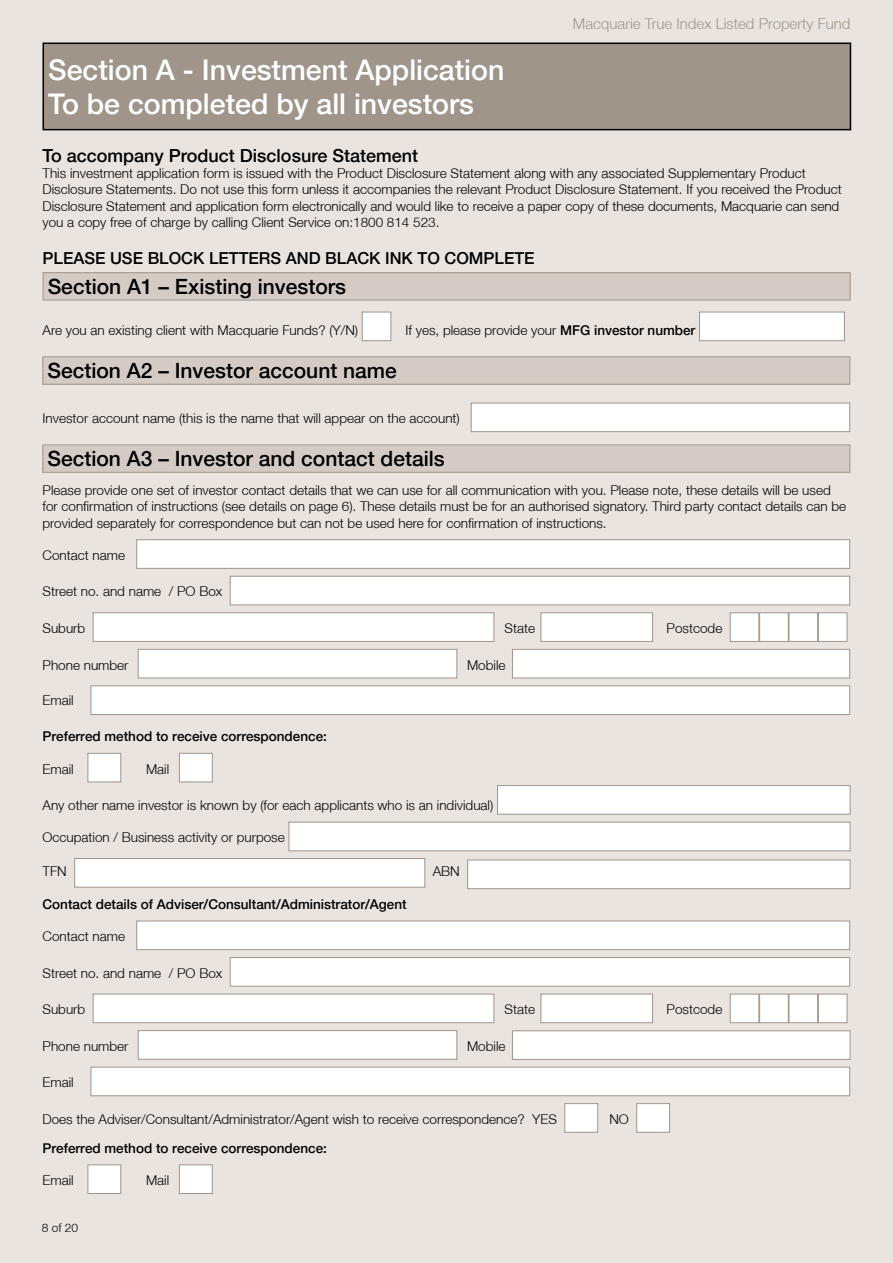
<style>
.page{position:relative;width:893px;height:1263px;background:#eae4e0}
.page>*{position:absolute;margin:0;border:0;box-sizing:border-box;transform-origin:0 0}
.t1{font:500 28.5px/34.2px "Helvetica Neue LT";color:#fff}
.t2{font:500 21px "Helvetica Neue LT";color:#000}
.t3{font:500 18px "Helvetica Neue LT";color:#000}
.t4{font:500 16.5px "Helvetica Neue LT";color:#000}
.t5{font:300 15px "Helvetica Neue LT";color:#a0958b}
.t6{font:300 13.5px/16.2px "Helvetica Neue LT";color:#000}
.t7{font:500 13.5px "Helvetica Neue LT";color:#000}
.t8{font:300 12px "Helvetica Neue LT";color:#000}
.s1{font-weight:500}
</style>
<div class="page">
<div style="left:43px;top:43px;width:807px;height:87px;background:#a0958b"></div>
<div style="left:43px;top:43px;width:808px;height:87px;border:2px solid #000"></div>
<div style="left:43px;top:273px;width:807px;height:27px;background:#d3cbc4"></div>
<div style="left:43px;top:272px;width:807px;height:28px;border:1px solid #a0958b"></div>
<div style="left:362px;top:312px;width:29px;height:29px;background:#fff;border:1px solid #a0958b"></div>
<div style="left:699px;top:312px;width:146px;height:29px;background:#fff;border:1px solid #a0958b"></div>
<div style="left:43px;top:357px;width:807px;height:27px;background:#d3cbc4"></div>
<div style="left:43px;top:356px;width:807px;height:29px;border:1px solid #a0958b"></div>
<div style="left:471px;top:403px;width:379px;height:29px;background:#fff;border:1px solid #a0958b"></div>
<div style="left:43px;top:445px;width:807px;height:27px;background:#d3cbc4"></div>
<div style="left:43px;top:444px;width:807px;height:29px;border:1px solid #a0958b"></div>
<div style="left:136px;top:539px;width:714px;height:30px;background:#fff;border:1px solid #a0958b"></div>
<div style="left:230px;top:576px;width:620px;height:29px;background:#fff;border:1px solid #a0958b"></div>
<div style="left:93px;top:612px;width:401px;height:30px;background:#fff;border:1px solid #a0958b"></div>
<div style="left:541px;top:612px;width:112px;height:30px;background:#fff;border:1px solid #a0958b"></div>
<div style="left:730px;top:612px;width:29px;height:30px;background:#fff;border:1px solid #a0958b"></div>
<div style="left:759px;top:612px;width:30px;height:30px;background:#fff;border:1px solid #a0958b"></div>
<div style="left:789px;top:612px;width:29px;height:30px;background:#fff;border:1px solid #a0958b"></div>
<div style="left:818px;top:612px;width:29px;height:30px;background:#fff;border:1px solid #a0958b"></div>
<div style="left:138px;top:649px;width:319px;height:29px;background:#fff;border:1px solid #a0958b"></div>
<div style="left:512px;top:649px;width:338px;height:29px;background:#fff;border:1px solid #a0958b"></div>
<div style="left:91px;top:685px;width:759px;height:30px;background:#fff;border:1px solid #a0958b"></div>
<div style="left:88px;top:753px;width:33px;height:29px;background:#fff;border:1px solid #a0958b"></div>
<div style="left:179px;top:753px;width:34px;height:29px;background:#fff;border:1px solid #a0958b"></div>
<div style="left:497px;top:785px;width:353px;height:29px;background:#fff;border:1px solid #a0958b"></div>
<div style="left:289px;top:822px;width:561px;height:29px;background:#fff;border:1px solid #a0958b"></div>
<div style="left:74px;top:858px;width:351px;height:29px;background:#fff;border:1px solid #a0958b"></div>
<div style="left:467px;top:860px;width:383px;height:29px;background:#fff;border:1px solid #a0958b"></div>
<div style="left:136px;top:921px;width:714px;height:29px;background:#fff;border:1px solid #a0958b"></div>
<div style="left:230px;top:957px;width:620px;height:29px;background:#fff;border:1px solid #a0958b"></div>
<div style="left:93px;top:994px;width:401px;height:29px;background:#fff;border:1px solid #a0958b"></div>
<div style="left:541px;top:994px;width:112px;height:29px;background:#fff;border:1px solid #a0958b"></div>
<div style="left:730px;top:994px;width:29px;height:29px;background:#fff;border:1px solid #a0958b"></div>
<div style="left:759px;top:994px;width:30px;height:29px;background:#fff;border:1px solid #a0958b"></div>
<div style="left:789px;top:994px;width:29px;height:29px;background:#fff;border:1px solid #a0958b"></div>
<div style="left:818px;top:994px;width:29px;height:29px;background:#fff;border:1px solid #a0958b"></div>
<div style="left:138px;top:1030px;width:319px;height:29px;background:#fff;border:1px solid #a0958b"></div>
<div style="left:512px;top:1030px;width:338px;height:30px;background:#fff;border:1px solid #a0958b"></div>
<div style="left:91px;top:1067px;width:759px;height:29px;background:#fff;border:1px solid #a0958b"></div>
<div style="left:564px;top:1103px;width:34px;height:29px;background:#fff;border:1px solid #a0958b"></div>
<div style="left:636px;top:1103px;width:34px;height:29px;background:#fff;border:1px solid #a0958b"></div>
<div style="left:88px;top:1164px;width:33px;height:30px;background:#fff;border:1px solid #a0958b"></div>
<div style="left:179px;top:1164px;width:34px;height:30px;background:#fff;border:1px solid #a0958b"></div>
<p class="t5" style="left:573px;top:15px;width:279px">Macquarie True Index Listed Property Fund</p>
<h1 class="t1" style="left:48px;top:52px;width:458px">Section A - Investment Application<br>To be completed by all investors</h1>
<h3 class="t3" style="left:43px;top:145px;width:377px">To accompany Product Disclosure Statement</h3>
<p class="t6" style="left:43px;top:165px;width:801px">This investment application form is issued with the Product Disclosure Statement along with any associated Supplementary Product Disclosure Statements. Do not use this form unless it accompanies the relevant Product Disclosure Statement. If you received the Product Disclosure Statement and application form electronically and would like to receive a paper copy of these documents, Macquarie can send you a copy free of charge by calling Client Service on:1800 814 523.</p>
<p class="t4" style="left:43px;top:248px;width:494px">PLEASE USE BLOCK LETTERS AND BLACK INK TO COMPLETE</p>
<h2 class="t2" style="left:48px;top:274px;width:300px">Section A1 – Existing investors</h2>
<p class="t6" style="left:43px;top:322px;width:317px">Are you an existing client with Macquarie Funds? (Y/N)</p>
<p class="t6" style="left:406px;top:322px;width:291px">If yes, please provide your <span class="s1">MFG investor number</span></p>
<h2 class="t2" style="left:48px;top:358px;width:351px">Section A2 – Investor account name</h2>
<p class="t6" style="left:43px;top:410px;width:419px">Investor account name (this is the name that will appear on the account)</p>
<h2 class="t2" style="left:48px;top:446px;width:399px">Section A3 – Investor and contact details</h2>
<p class="t6" style="left:43px;top:482px;width:805px">Please provide one set of investor contact details that we can use for all communication with you. Please note, these details will be used for confirmation of instructions (see details on page 6). These details must be for an authorised signatory. Third party contact details can be provided separately for correspondence but can not be used here for confirmation of instructions.</p>
<p class="t6" style="left:43px;top:547px;width:84px">Contact name</p>
<p class="t6" style="left:43px;top:583px;width:181px">Street no. and name / PO Box</p>
<p class="t6" style="left:43px;top:620px;width:44px">Suburb</p>
<p class="t6" style="left:505px;top:620px;width:32px">State</p>
<p class="t6" style="left:667px;top:620px;width:57px">Postcode</p>
<p class="t6" style="left:43px;top:656px;width:88px">Phone number</p>
<p class="t6" style="left:467px;top:656px;width:40px">Mobile</p>
<p class="t6" style="left:43px;top:691px;width:33px">Email</p>
<p class="t7" style="left:43px;top:728px;width:286px">Preferred method to receive correspondence:</p>
<p class="t6" style="left:43px;top:760px;width:33px">Email</p>
<p class="t6" style="left:146px;top:760px;width:25px">Mail</p>
<p class="t6" style="left:43px;top:797px;width:452px">Any other name investor is known by (for each applicants who is an individual)</p>
<p class="t6" style="left:43px;top:829px;width:244px">Occupation / Business activity or purpose</p>
<p class="t6" style="left:43px;top:862px;width:26px">TFN</p>
<p class="t6" style="left:433px;top:862px;width:29px">ABN</p>
<p class="t7" style="left:43px;top:896px;width:366px">Contact details of Adviser/Consultant/Administrator/Agent</p>
<p class="t6" style="left:43px;top:928px;width:84px">Contact name</p>
<p class="t6" style="left:43px;top:964px;width:181px">Street no. and name / PO Box</p>
<p class="t6" style="left:43px;top:1001px;width:44px">Suburb</p>
<p class="t6" style="left:505px;top:1001px;width:32px">State</p>
<p class="t6" style="left:667px;top:1001px;width:57px">Postcode</p>
<p class="t6" style="left:43px;top:1037px;width:88px">Phone number</p>
<p class="t6" style="left:467px;top:1037px;width:40px">Mobile</p>
<p class="t6" style="left:43px;top:1074px;width:33px">Email</p>
<p class="t6" style="left:43px;top:1110px;width:516px">Does the Adviser/Consultant/Administrator/Agent wish to receive correspondence? YES</p>
<p class="t6" style="left:609px;top:1110px;width:21px">NO</p>
<p class="t7" style="left:43px;top:1140px;width:286px">Preferred method to receive correspondence:</p>
<p class="t6" style="left:43px;top:1172px;width:33px">Email</p>
<p class="t6" style="left:146px;top:1172px;width:25px">Mail</p>
<p class="t8" style="left:42px;top:1220px;width:38px">8 of 20</p>
</div>
